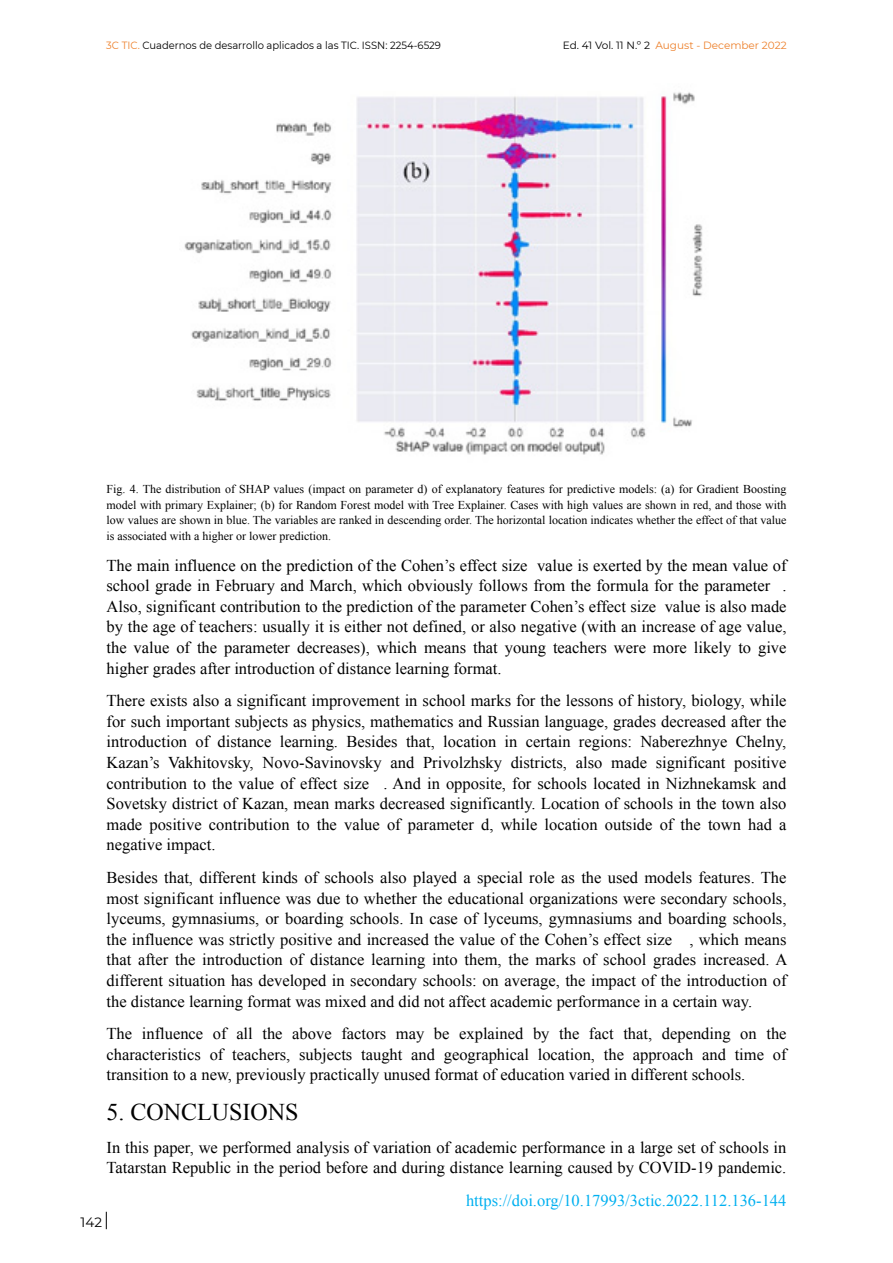
<style>
.page{position:relative;width:893px;height:1263px;background:#fff}
.page>*{position:absolute;margin:0;border:0;box-sizing:border-box;transform-origin:0 0}
.t1{font:24px "Times New Roman";color:#000}
.t2{font:16.5px/20.5px "Times New Roman";color:#000;text-align:justify}
.t3{font:16.5px "Times New Roman";color:#00b0f0}
.t4{font:13.5px "Montserrat";color:#000}
.t5{font:12px/15.5px "Times New Roman";color:#000;text-align:justify}
.t6{font:10.5px "Montserrat";color:#000;scale:.95 1}
.t7{font:10.5px "Montserrat";color:#ed802b}
.s1{color:#ed802b}
.s2{color:#000}
</style>
<div class="page">
<img style="left:184px;top:92px;width:519px;height:363px">
<svg style="left:106px;top:1212px;width:1px;height:17px"></svg>
<p class="t6" style="left:106px;top:38px;width:354px"><span class="s1">3C TIC.</span> Cuadernos de desarrollo aplicados a las TIC. ISSN: 2254-6529</p>
<p class="t7" style="left:563px;top:38px;width:225px"><span class="s2">Ed. 41 Vol. 11 N.º 2</span> August - December 2022</p>
<p class="t5" style="left:107px;top:481px;width:681px">Fig. 4. The distribution of SHAP values (impact on parameter d) of explanatory features for predictive models: (a) for Gradient Boosting model with primary Explainer; (b) for Random Forest model with Tree Explainer. Cases with high values are shown in red, and those with low values are shown in blue. The variables are ranked in descending order. The horizontal location indicates whether the effect of that value is associated with a higher or lower prediction.</p>
<p class="t2" style="left:107px;top:555px;width:681px">The main influence on the prediction of the Cohen’s effect size value is exerted by the mean value of school grade in February and March, which obviously follows from the formula for the parameter .<br>Also, significant contribution to the prediction of the parameter Cohen’s effect size value is also made by the age of teachers: usually it is either not defined, or also negative (with an increase of age value, the value of the parameter decreases), which means that young teachers were more likely to give higher grades after introduction of distance learning format.</p>
<p class="t2" style="left:107px;top:690px;width:681px">There exists also a significant improvement in school marks for the lessons of history, biology, while for such important subjects as physics, mathematics and Russian language, grades decreased after the introduction of distance learning. Besides that, location in certain regions: Naberezhnye Chelny, Kazan’s Vakhitovsky, Novo-Savinovsky and Privolzhsky districts, also made significant positive contribution to the value of effect size . And in opposite, for schools located in Nizhnekamsk and Sovetsky district of Kazan, mean marks decreased significantly. Location of schools in the town also made positive contribution to the value of parameter d, while location outside of the town had a negative impact.</p>
<p class="t2" style="left:107px;top:867px;width:682px">Besides that, different kinds of schools also played a special role as the used models features. The most significant influence was due to whether the educational organizations were secondary schools, lyceums, gymnasiums, or boarding schools. In case of lyceums, gymnasiums and boarding schools, the influence was strictly positive and increased the value of the Cohen’s effect size , which means that after the introduction of distance learning into them, the marks of school grades increased. A different situation has developed in secondary schools: on average, the impact of the introduction of the distance learning format was mixed and did not affect academic performance in a certain way.</p>
<p class="t2" style="left:107px;top:1023px;width:682px">The influence of all the above factors may be explained by the fact that, depending on the characteristics of teachers, subjects taught and geographical location, the approach and time of transition to a new, previously practically unused format of education varied in different schools.</p>
<h1 class="t1" style="left:107px;top:1096px;width:194px">5. CONCLUSIONS</h1>
<p class="t2" style="left:107px;top:1137px;width:681px">In this paper, we performed analysis of variation of academic performance in a large set of schools in<br>Tatarstan Republic in the period before and during distance learning caused by COVID-19 pandemic.</p>
<p class="t3" style="left:466px;top:1189px;width:322px">https://doi.org/10.17993/3ctic.2022.112.136-144</p>
<p class="t4" style="left:81px;top:1213px;width:23px">142</p>
</div>
